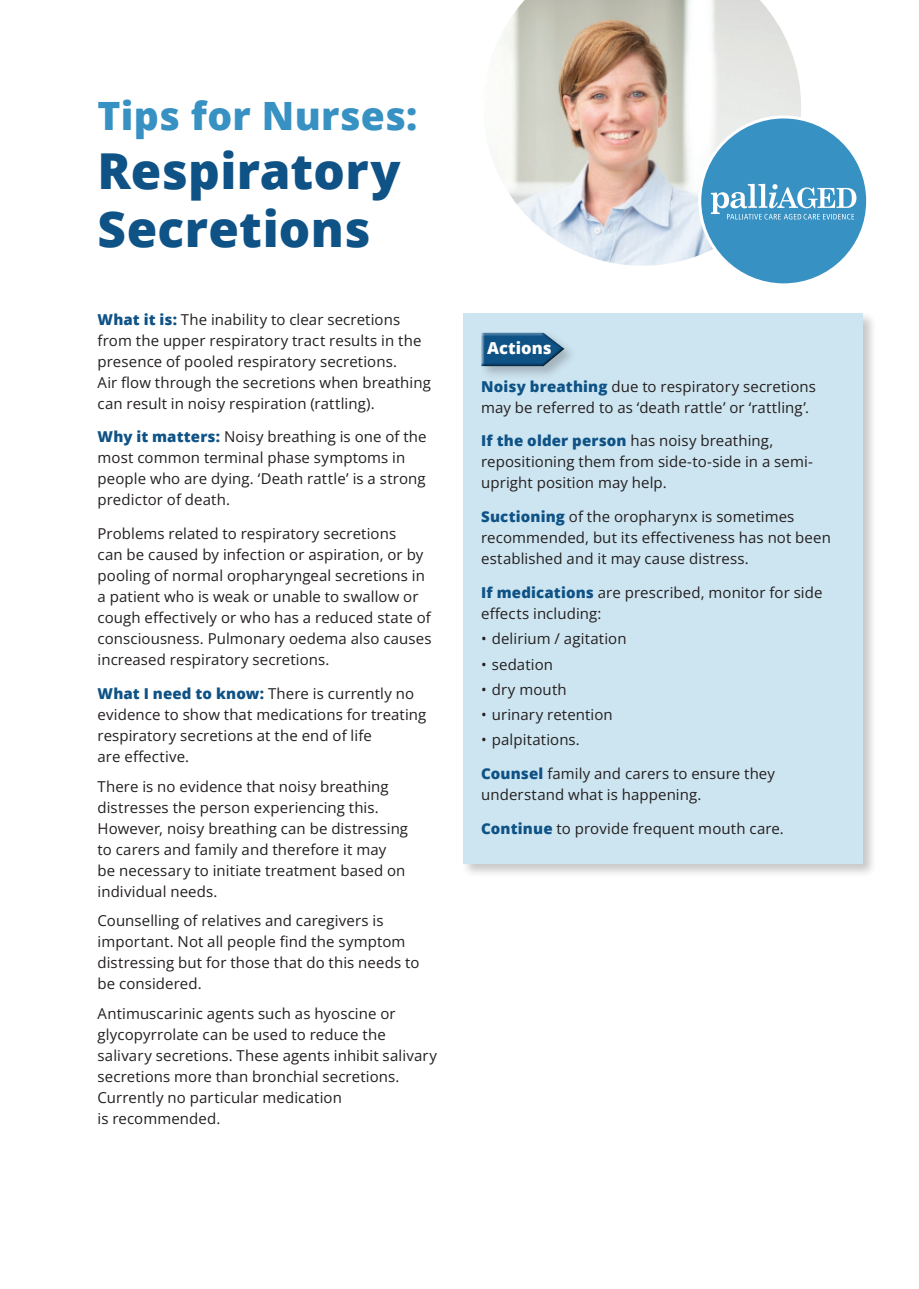
<style>
.page{position:relative;width:919px;height:1289px;background:#fff}
.page>*{position:absolute;margin:0;border:0;box-sizing:border-box;transform-origin:0 0}
.Dark_blue_main_heading{font:800 49.5px/58.5px "Open Sans";letter-spacing:.005em;color:#0e5286}
.Light_blue_main_heading{font:800 39px "Open Sans";letter-spacing:.01em;color:#3791c2}
.White_Actions___Tools{font:800 16.5px "Open Sans";color:#fff}
._10pt_text{font:15px/21px "Open Sans";letter-spacing:.005em;color:#231f20}
.s1{font-weight:800;color:#0e5286}
</style>
<div class="page">
<div style="left:461px;top:311px;width:416px;height:567px;background:#231f20;opacity:.25"></div>
<div style="left:463px;top:313px;width:400px;height:550px;background:#cde5f0"></div>
<div style="left:479px;top:330px;width:98px;height:50px;background:#231f20;opacity:.25"></div>
<div style="left:480px;top:330px;width:86px;height:36px;background:#231f20;opacity:.75"></div>
<img style="left:496px;top:0;width:305px;height:266px">
<div style="left:699px;top:117px;width:168px;height:168px;background:#3791c2;border-radius:50%"></div>
<svg style="left:710px;top:184px;width:146px;height:35px"></svg>
<h1 class="Light_blue_main_heading" style="left:97px;top:86px;width:321px">Tips for Nurses:</h1>
<h1 class="Dark_blue_main_heading" style="left:97px;top:139px;width:305px">Respiratory<br>Secretions</h1>
<p class="_10pt_text" style="left:97px;top:308px;width:335px"><span class="s1">What it is:</span> The inability to clear secretions from the upper respiratory tract results in the presence of pooled respiratory secretions.<br>Air flow through the secretions when breathing can result in noisy respiration (rattling).</p>
<p class="_10pt_text" style="left:97px;top:426px;width:330px"><span class="s1">Why it matters:</span> Noisy breathing is one of the most common terminal phase symptoms in people who are dying. ‘Death rattle’ is a strong predictor of death.</p>
<p class="_10pt_text" style="left:97px;top:523px;width:335px">Problems related to respiratory secretions<br>can be caused by infection or aspiration, or by pooling of normal oropharyngeal secretions in a patient who is weak or unable to swallow or cough effectively or who has a reduced state of consciousness. Pulmonary oedema also causes increased respiratory secretions.</p>
<p class="_10pt_text" style="left:97px;top:682px;width:330px"><span class="s1">What I need to know:</span> There is currently no evidence to show that medications for treating respiratory secretions at the end of life<br>are effective.</p>
<p class="_10pt_text" style="left:97px;top:775px;width:312px">There is no evidence that noisy breathing distresses the person experiencing this.<br>However, noisy breathing can be distressing to carers and family and therefore it may<br>be necessary to initiate treatment based on individual needs.</p>
<p class="_10pt_text" style="left:97px;top:909px;width:323px">Counselling of relatives and caregivers is important. Not all people find the symptom distressing but for those that do this needs to be considered.</p>
<p class="_10pt_text" style="left:97px;top:1002px;width:341px">Antimuscarinic agents such as hyoscine or glycopyrrolate can be used to reduce the salivary secretions. These agents inhibit salivary secretions more than bronchial secretions.<br>Currently no particular medication<br>is recommended.</p>
<h2 class="White_Actions___Tools" style="left:487px;top:335px;width:66px">Actions</h2>
<p class="_10pt_text" style="left:481px;top:375px;width:336px"><span class="s1">Noisy breathing</span> due to respiratory secretions may be referred to as ‘death rattle’ or ‘rattling’.</p>
<p class="_10pt_text" style="left:481px;top:430px;width:333px"><span class="s1">If the older person</span> has noisy breathing, repositioning them from side-to-side in a semi&shy;upright position may help.</p>
<p class="_10pt_text" style="left:481px;top:506px;width:351px"><span class="s1">Suctioning</span> of the oropharynx is sometimes recommended, but its effectiveness has not been established and it may cause distress.</p>
<p class="_10pt_text" style="left:481px;top:581px;width:343px"><span class="s1">If medications</span> are prescribed, monitor for side effects including:</p>
<p class="_10pt_text" style="left:481px;top:628px;width:147px">• delirium / agitation</p>
<p class="_10pt_text" style="left:481px;top:653px;width:73px">• sedation</p>
<p class="_10pt_text" style="left:481px;top:678px;width:87px">• dry mouth</p>
<p class="_10pt_text" style="left:481px;top:703px;width:133px">• urinary retention</p>
<p class="_10pt_text" style="left:481px;top:729px;width:100px">• palpitations.</p>
<p class="_10pt_text" style="left:481px;top:762px;width:295px"><span class="s1">Counsel</span> family and carers to ensure they understand what is happening.</p>
<p class="_10pt_text" style="left:481px;top:817px;width:304px"><span class="s1">Continue</span> to provide frequent mouth care.</p>
</div>
